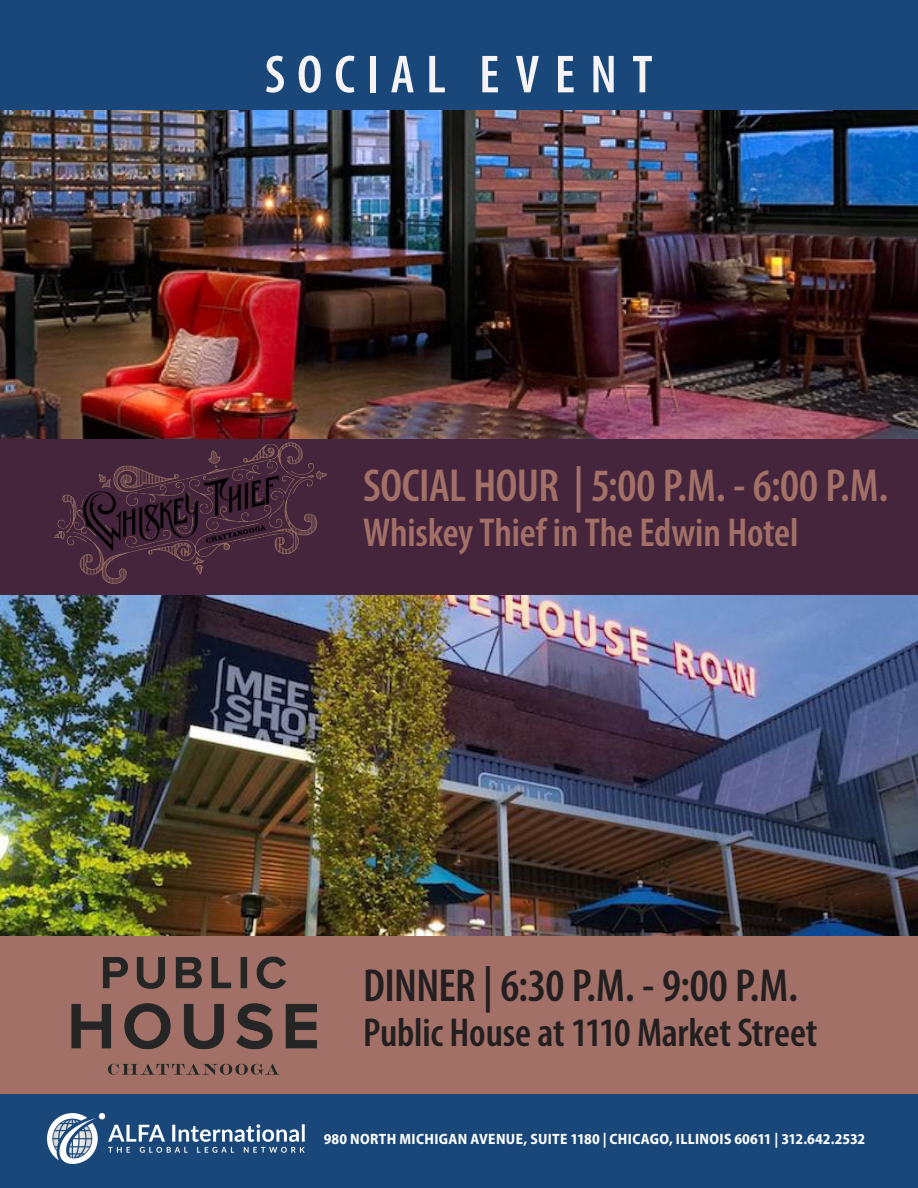
<style>
.page{position:relative;width:918px;height:1188px;background:#fff}
.page>*{position:absolute;margin:0;border:0;box-sizing:border-box;transform-origin:0 0}
.Body_Text{font:600 condensed 54px "Myriad Pro";letter-spacing:.225em;color:#f5f3f5}
.Body_Text-2{font:600 condensed 46.5px "Myriad Pro";letter-spacing:-.01em;color:#a27067}
.Body_Text-3{font:600 condensed 46.5px "Myriad Pro";letter-spacing:-.015em;color:#231f20}
.Body_Text-4{font:600 condensed 40.5px "Myriad Pro";letter-spacing:-.005em;color:#231f20}
.Body_Text-5{font:600 condensed 40.5px "Myriad Pro";letter-spacing:-.005em;color:#a27067}
.t1{font:700 semi-condensed 15px "Myriad Pro";letter-spacing:.02em;color:#fff}
</style>
<div class="page">
<div style="left:0;top:1094px;width:918px;height:94px;background:#194779"></div>
<div style="left:0;top:0;width:918px;height:110px;background:#194779"></div>
<img style="left:48px;top:1113px;width:257px;height:51px">
<div style="left:0;top:936px;width:918px;height:158px;background:#a27067"></div>
<img style="left:0;top:110px;width:917px;height:329px">
<div style="left:0;top:439px;width:918px;height:158px;background:#45253c"></div>
<img style="left:54px;top:442px;width:273px;height:142px">
<img style="left:71px;top:956px;width:246px;height:119px">
<img style="left:0;top:596px;width:917px;height:340px">
<p class="Body_Text" style="left:265px;top:41px;width:389px">SOCIAL EVENT</p>
<p class="Body_Text-2" style="left:363px;top:457px;width:527px">SOCIAL HOUR | 5:00 P.M. - 6:00 P.M.</p>
<p class="Body_Text-5" style="left:363px;top:507px;width:437px">Whiskey Thief in The Edwin Hotel</p>
<p class="Body_Text-3" style="left:363px;top:957px;width:437px">DINNER | 6:30 P.M. - 9:00 P.M.</p>
<p class="Body_Text-4" style="left:363px;top:1008px;width:456px">Public House at 1110 Market Street</p>
<p class="t1" style="left:324px;top:1130px;width:543px">980 NORTH MICHIGAN AVENUE, SUITE 1180 | CHICAGO, ILLINOIS 60611 | 312.642.2532</p>
</div>
